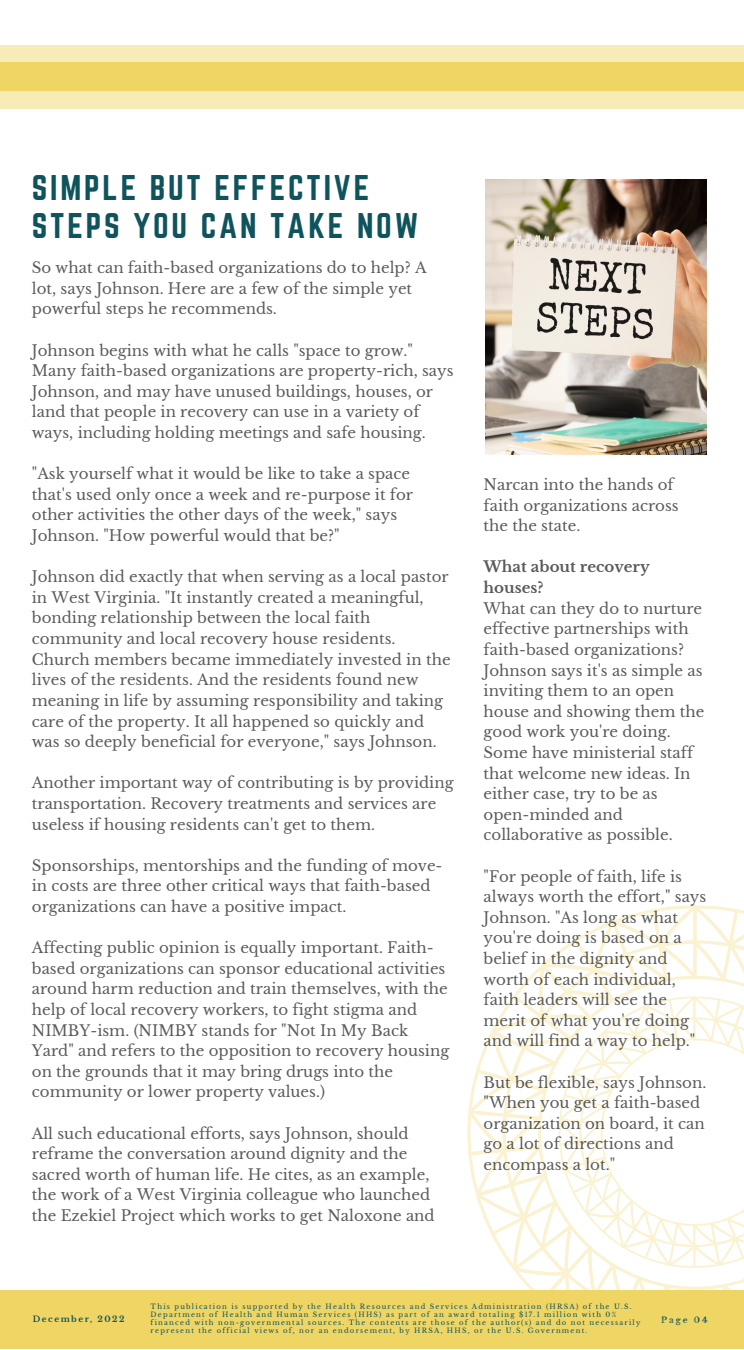
<style>
.page{position:relative;width:744px;height:1350px;background:#fff}
.page>*{position:absolute;margin:0;border:0;box-sizing:border-box;transform-origin:0 0}
.t1{font:31.25px/38.4px "Norwester";letter-spacing:.09em;color:#0f535d}
.t2{font:15px/20.6px "Libre Baskerville";color:#000}
.t3{font:700 15px/20.6px "Libre Baskerville";color:#000}
.t4{font:700 8.25px "Libre Baskerville";letter-spacing:.18em;color:#0f535d}
.t5{font:6.88px/8px "Libre Baskerville";letter-spacing:.18em;color:#0f535d}
</style>
<div class="page">
<div style="left:0;top:1290px;width:744px;height:59px;background:#eed564"></div>
<div style="left:0;top:45px;width:743px;height:63px;background:#f7ebb8"></div>
<div style="left:0;top:62px;width:744px;height:29px;background:#eed564"></div>
<img style="left:486px;top:179px;width:221px;height:276px">
<svg style="left:467px;top:905px;width:277px;height:385px"></svg>
<h1 class="t1" style="left:32px;top:169px;width:388px">SIMPLE BUT EFFECTIVE<br>STEPS YOU CAN TAKE NOW</h1>
<p class="t2" style="left:32px;top:258px;width:396px">So what can faith-based organizations do to help? A lot, says Johnson. Here are a few of the simple yet powerful steps he recommends.</p>
<p class="t2" style="left:32px;top:340px;width:423px">Johnson begins with what he calls "space to grow." Many faith-based organizations are property-rich, says Johnson, and may have unused buildings, houses, or land that people in recovery can use in a variety of ways, including holding meetings and safe housing.</p>
<p class="t2" style="left:32px;top:464px;width:383px">"Ask yourself what it would be like to take a space that's used only once a week and re-purpose it for other activities the other days of the week," says Johnson. "How powerful would that be?"</p>
<p class="t2" style="left:32px;top:567px;width:420px">Johnson did exactly that when serving as a local pastor in West Virginia. "It instantly created a meaningful, bonding relationship between the local faith community and local recovery house residents.<br>Church members became immediately invested in the lives of the residents. And the residents found new meaning in life by assuming responsibility and taking care of the property. It all happened so quickly and was so deeply beneficial for everyone," says Johnson.</p>
<p class="t2" style="left:32px;top:773px;width:423px">Another important way of contributing is by providing transportation. Recovery treatments and services are useless if housing residents can't get to them.</p>
<p class="t2" style="left:32px;top:855px;width:412px">Sponsorships, mentorships and the funding of move&shy;in costs are three other critical ways that faith-based organizations can have a positive impact.</p>
<p class="t2" style="left:32px;top:938px;width:419px">Affecting public opinion is equally important. Faith&shy;based organizations can sponsor educational activities around harm reduction and train themselves, with the help of local recovery workers, to fight stigma and NIMBY-ism. (NIMBY stands for "Not In My Back Yard" and refers to the opposition to recovery housing on the grounds that it may bring drugs into the community or lower property values.)</p>
<p class="t2" style="left:32px;top:1123px;width:404px">All such educational efforts, says Johnson, should reframe the conversation around dignity and the sacred worth of human life. He cites, as an example, the work of a West Virginia colleague who launched the Ezekiel Project which works to get Naloxone and</p>
<p class="t2" style="left:483px;top:474px;width:197px">Narcan into the hands of faith organizations across the the state.</p>
<p class="t3" style="left:483px;top:557px;width:168px">What about recovery houses?</p>
<p class="t2" style="left:483px;top:598px;width:222px">What can they do to nurture effective partnerships with faith-based organizations?<br>Johnson says it's as simple as inviting them to an open house and showing them the good work you're doing.<br>Some have ministerial staff that welcome new ideas. In either case, try to be as open-minded and collaborative as possible.</p>
<p class="t2" style="left:483px;top:866px;width:224px">"For people of faith, life is always worth the effort," says<br>Johnson. "As long as what you're doing is based on a belief in the dignity and worth of each individual, faith leaders will see the merit of what you're doing and will find a way to help."</p>
<p class="t2" style="left:483px;top:1072px;width:224px">But be flexible, says Johnson. "When you get a faith-based organization on board, it can go a lot of directions and encompass a lot."</p>
<p class="t4" style="left:33px;top:1314px;width:93px">December, 2022</p>
<p class="t5" style="left:151px;top:1302px;width:491px">This publication is supported by the Health Resources and Services Administration (HRSA) of the U.S.<br>Department of Health and Human Services (HHS) as part of an award totaling $17.1 million with 0% financed with non-governmental sources. The contents are those of the author(s) and do not necessarily represent the official views of, nor an endorsement, by HRSA, HHS, or the U.S. Government.</p>
<p class="t4" style="left:661px;top:1315px;width:48px">Page 04</p>
</div>
